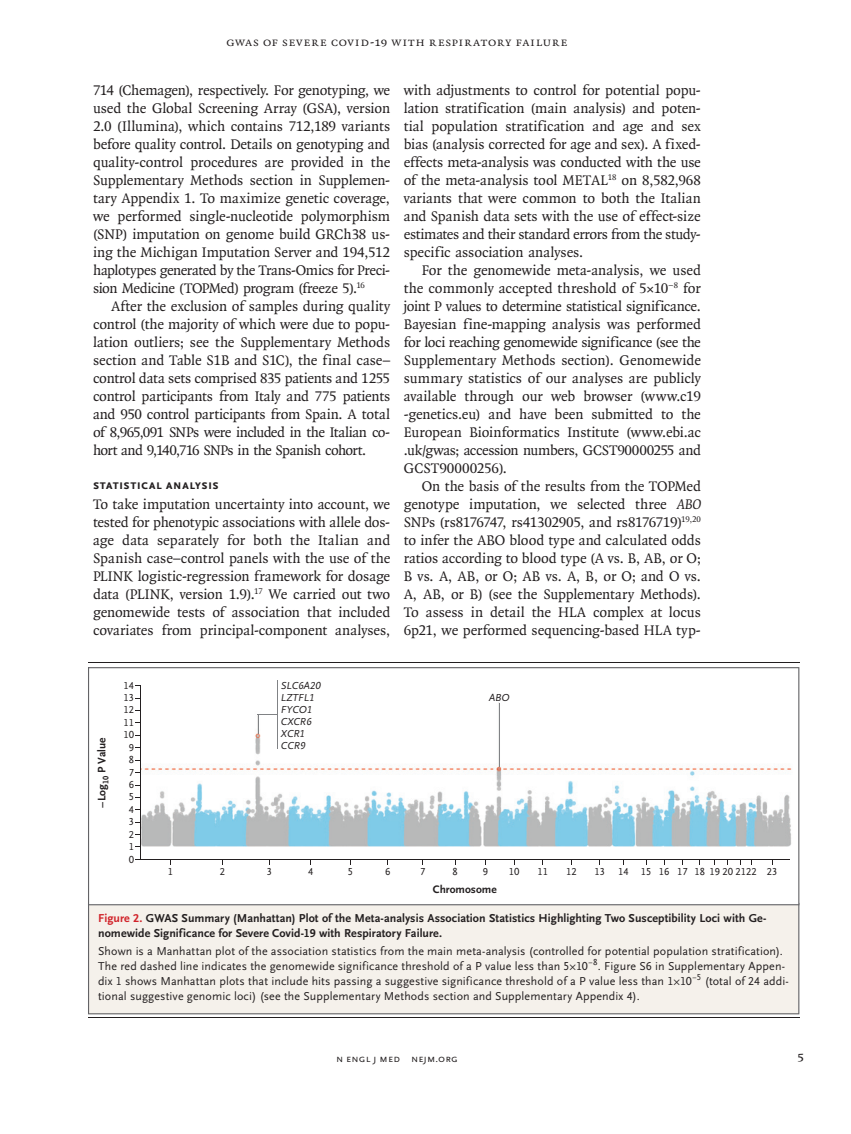
<style>
.page{position:relative;width:851px;height:1134px;background:#fff}
.page>*{position:absolute;margin:0;border:0;box-sizing:border-box;transform-origin:0 0}
.t1{font:15px/18px "OTNEJM Quadraat";letter-spacing:-.015em;color:#231f20;text-align:justify}
.t2{font:14.25px "OTNEJM Quadraat Cap";color:#231f20}
.t3{font:700 13.5px "OTNEJM Scala Sans Small LF Cap";letter-spacing:.02em;color:#231f20}
.t4{font:12.75px "OTNEJM Quadraat Small Cap";letter-spacing:.05em;color:#231f20}
.t5{font:12px/15px "OTNEJM Scala Sans LF";letter-spacing:.01em;color:#231f20}
.t6{font:700 12px/15px "OTNEJM Scala Sans LF";letter-spacing:.005em;color:#231f20}
.t7{font:700 11.4px "OTNEJM Scala Sans LF";color:#231f20}
.t8{font:10.8px "OTNEJM Scala Sans LF Cap";letter-spacing:.01em;color:#231f20}
.t9{font:10.65px/12.5px "OTNEJM Scala Sans LF";color:#231f20}
.t10{font:italic 10.65px/12.1px "OTNEJM Scala Sans LF";color:#231f20}
.s1{font-style:italic}
.s2{color:#d1232a}
</style>
<div class="page">
<hr style="left:88px;top:1017px;width:711px;height:1px;background:#231f20">
<hr style="left:88px;top:662px;width:711px;height:1px;background:#231f20">
<div style="left:88px;top:905px;width:711px;height:109px;background:#f5f1eb"></div>
<svg style="left:88px;top:667px;width:711px;height:238px"></svg>
<p class="t4" style="left:226px;top:35px;width:342px">GWAS of Severe Covid-19 with Respiratory Failure</p>
<p class="t1" style="left:93px;top:81px;width:299px">714 (Chemagen), respectively. For genotyping, we used the Global Screening Array (GSA), version 2.0 (Illumina), which contains 712,189 variants before quality control. Details on genotyping and quality-control procedures are provided in the Supplementary Methods section in Supplemen&shy;tary Appendix 1. To maximize genetic coverage, we performed single-nucleotide polymorphism (SNP) imputation on genome build GRCh38 us&shy;ing the Michigan Imputation Server and 194,512 haplotypes generated by the Trans-Omics for Preci&shy;sion Medicine (TOPMed) program (freeze 5).<sup>16</sup></p>
<p class="t1" style="left:93px;top:297px;width:299px;text-indent:18px">After the exclusion of samples during quality control (the majority of which were due to popu&shy;lation outliers; see the Supplementary Methods section and Table S1B and S1C), the final case– control data sets comprised 835 patients and 1255 control participants from Italy and 775 patients and 950 control participants from Spain. A total of 8,965,091 SNPs were included in the Italian co&shy;hort and 9,140,716 SNPs in the Spanish cohort.</p>
<p class="t3" style="left:93px;top:477px;width:127px">Statistical Analysis</p>
<p class="t1" style="left:93px;top:495px;width:299px">To take imputation uncertainty into account, we tested for phenotypic associations with allele dos&shy;age data separately for both the Italian and Spanish case–control panels with the use of the PLINK logistic-regression framework for dosage data (PLINK, version 1.9).<sup>17</sup> We carried out two genomewide tests of association that included covariates from principal-component analyses,</p>
<p class="t1" style="left:403px;top:81px;width:299px">with adjustments to control for potential popu&shy;lation stratification (main analysis) and poten&shy;tial population stratification and age and sex bias (analysis corrected for age and sex). A fixed&shy;effects meta-analysis was conducted with the use of the meta-analysis tool METAL<sup>18</sup> on 8,582,968 variants that were common to both the Italian and Spanish data sets with the use of effect-size estimates and their standard errors from the study&shy;specific association analyses.</p>
<p class="t1" style="left:404px;top:261px;width:299px;text-indent:18px">For the genomewide meta-analysis, we used the commonly accepted threshold of 5×10<sup>−8</sup> for joint P values to determine statistical significance.<br>Bayesian fine-mapping analysis was performed for loci reaching genomewide significance (see the Supplementary Methods section). Genomewide summary statistics of our analyses are publicly available through our web browser (www . c19</p>
<p class="t1" style="left:404px;top:405px;width:298px">- genetics . eu) and have been submitted to the European Bioinformatics Institute (www . ebi . ac . uk/ gwas; accession numbers, GCST90000255 and GCST90000256).</p>
<p class="t1" style="left:404px;top:477px;width:299px;text-indent:18px">On the basis of the results from the TOPMed genotype imputation, we selected three <span class="s1">ABO </span>SNPs (rs8176747, rs41302905, and rs8176719)<sup>19,20 </sup>to infer the ABO blood type and calculated odds ratios according to blood type (A vs. B, AB, or O; B vs. A, AB, or O; AB vs. A, B, or O; and O vs.<br>A, AB, or B) (see the Supplementary Methods).<br>To assess in detail the HLA complex at locus 6p21, we performed sequencing-based HLA typ-</p>
<p class="t7" style="left:95px;top:808px;width:72px;rotate:-90deg">−Log<sub>10</sub> P Value</p>
<p class="t9" style="left:123px;top:679px;width:12px">14</p>
<p class="t9" style="left:123px;top:716px;width:12px">11<br>10</p>
<p class="t9" style="left:123px;top:692px;width:12px">13<br>12</p>
<p class="t9" style="left:129px;top:741px;width:7px">9</p>
<p class="t9" style="left:129px;top:766px;width:7px">7<br>6</p>
<p class="t9" style="left:129px;top:754px;width:7px">8</p>
<p class="t9" style="left:129px;top:791px;width:7px">5</p>
<p class="t9" style="left:129px;top:803px;width:7px">4</p>
<p class="t9" style="left:129px;top:816px;width:7px">3</p>
<p class="t9" style="left:129px;top:841px;width:7px">1</p>
<p class="t9" style="left:129px;top:828px;width:7px">2</p>
<p class="t9" style="left:129px;top:853px;width:7px">0</p>
<p class="t10" style="left:281px;top:679px;width:41px">SLC6A20<br>LZTFL1<br>FYCO1<br>CXCR6<br>XCR1<br>CCR9</p>
<p class="t10" style="left:489px;top:692px;width:22px">ABO</p>
<p class="t9" style="left:168px;top:865px;width:7px">1</p>
<p class="t9" style="left:220px;top:865px;width:7px">2</p>
<p class="t9" style="left:267px;top:865px;width:7px">3</p>
<p class="t9" style="left:308px;top:865px;width:7px">4</p>
<p class="t9" style="left:347px;top:865px;width:7px">5</p>
<p class="t9" style="left:385px;top:865px;width:7px">6</p>
<p class="t9" style="left:420px;top:865px;width:7px">7</p>
<p class="t9" style="left:452px;top:865px;width:7px">8</p>
<p class="t9" style="left:482px;top:865px;width:7px">9</p>
<p class="t9" style="left:509px;top:865px;width:12px">10</p>
<p class="t9" style="left:537px;top:865px;width:12px">11</p>
<p class="t9" style="left:566px;top:865px;width:12px">12</p>
<p class="t9" style="left:594px;top:865px;width:184px">13 14 15 16 17 18 19 20 2122 23</p>
<p class="t7" style="left:433px;top:884px;width:65px">Chromosome</p>
<p class="t6" style="left:98px;top:911px;width:670px"><span class="s2">Figure 2.</span> GWAS Summary (Manhattan) Plot of the Meta-analysis Association Statistics Highlighting Two Susceptibility Loci with Ge&shy;nomewide Significance for Severe Covid-19 with Respiratory Failure.</p>
<p class="t5" style="left:98px;top:944px;width:692px">Shown is a Manhattan plot of the association statistics from the main meta-analysis (controlled for potential population stratification).<br>The red dashed line indicates the genomewide significance threshold of a P value less than 5×10<sup>−8</sup>. Figure S6 in Supplementary Appen&shy;dix 1 shows Manhattan plots that include hits passing a suggestive significance threshold of a P value less than 1×10<sup>−5</sup> (total of 24 addi&shy;tional suggestive genomic loci) (see the Supplementary Methods section and Supplementary Appendix 4).</p>
<p class="t8" style="left:336px;top:1053px;width:123px">n engl j med nejm.org</p>
<p class="t2" style="left:797px;top:1048px;width:9px">5</p>
</div>
